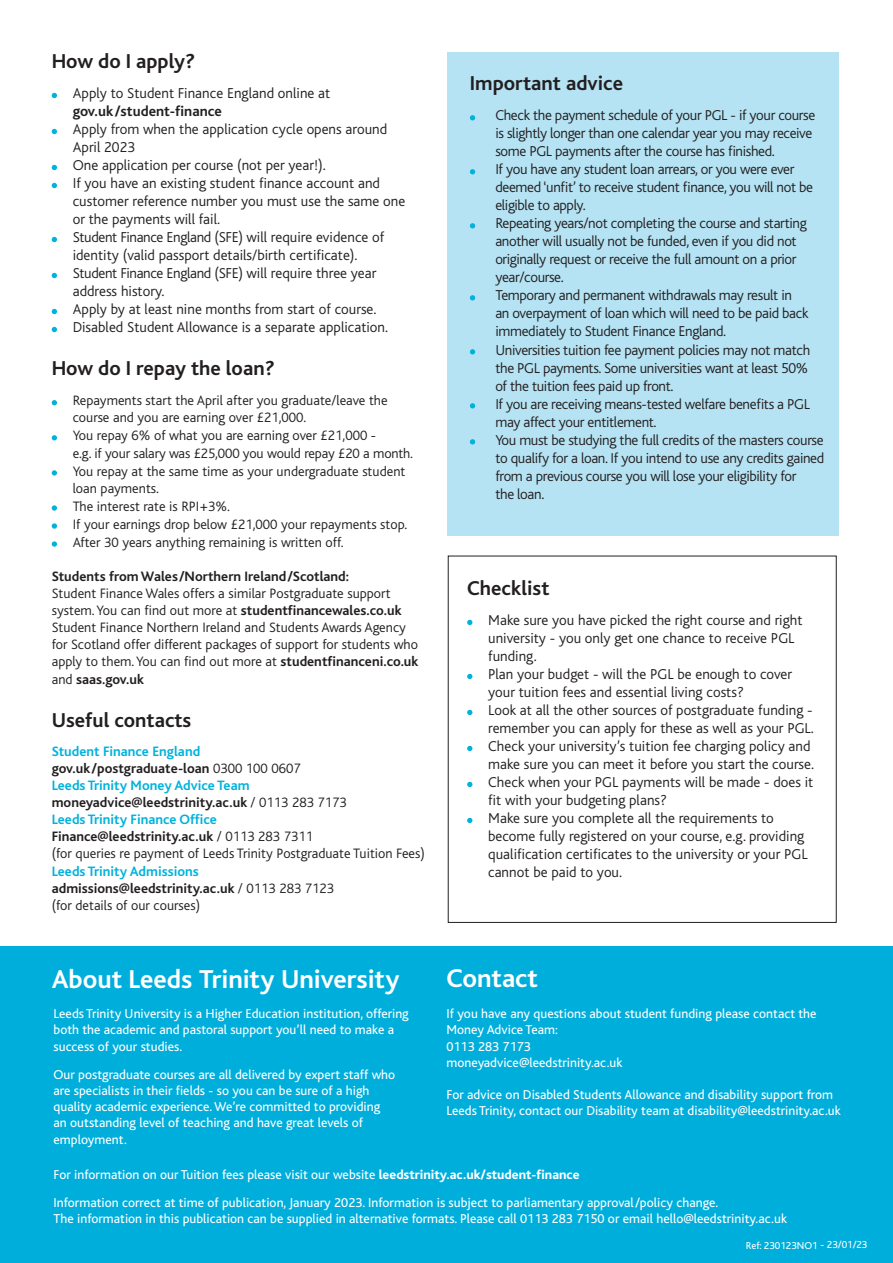
<style>
.page{position:relative;width:893px;height:1263px;background:#fff}
.page>*{position:absolute;margin:0;border:0;box-sizing:border-box;transform-origin:0 0}
.t1{font:700 27px "Bliss";color:#fff}
.t2{font:700 21px "Bliss";color:#231f20}
.t3{font:300 15px/18px "Bliss";letter-spacing:-.01em;color:#231f20}
.t4{font:300 14.25px/17.1px "Bliss";color:#231f20}
.t5{font:700 14.25px/17.1px "Bliss";color:#231f20}
.t6{font:13.5px/16.2px "Bliss";color:#fff}
.t7{font:10.5px "Bliss";color:#fff}
.s1{font-weight:700}
.s2{color:#00b2dc}
.s3{font-weight:300}
.s4{font-weight:800}
</style>
<div class="page">
<div style="left:448px;top:52px;width:391px;height:483px;background:#b5e3f3"></div>
<div style="left:0;top:946px;width:893px;height:317px;background:#00aedc"></div>
<svg style="left:52px;top:93px;width:5px;height:5px"></svg>
<svg style="left:52px;top:129px;width:5px;height:5px"></svg>
<svg style="left:52px;top:165px;width:5px;height:5px"></svg>
<svg style="left:52px;top:183px;width:5px;height:5px"></svg>
<svg style="left:52px;top:237px;width:5px;height:5px"></svg>
<svg style="left:52px;top:273px;width:5px;height:5px"></svg>
<svg style="left:52px;top:309px;width:5px;height:5px"></svg>
<svg style="left:52px;top:327px;width:5px;height:5px"></svg>
<svg style="left:52px;top:400px;width:5px;height:5px"></svg>
<svg style="left:52px;top:435px;width:5px;height:5px"></svg>
<svg style="left:52px;top:470px;width:5px;height:6px"></svg>
<svg style="left:52px;top:505px;width:5px;height:6px"></svg>
<svg style="left:52px;top:523px;width:5px;height:6px"></svg>
<svg style="left:52px;top:541px;width:5px;height:6px"></svg>
<svg style="left:470px;top:115px;width:5px;height:5px"></svg>
<svg style="left:470px;top:169px;width:5px;height:5px"></svg>
<svg style="left:470px;top:223px;width:5px;height:5px"></svg>
<svg style="left:470px;top:295px;width:5px;height:5px"></svg>
<svg style="left:470px;top:349px;width:5px;height:5px"></svg>
<svg style="left:470px;top:403px;width:5px;height:5px"></svg>
<svg style="left:470px;top:439px;width:5px;height:5px"></svg>
<div style="left:448px;top:556px;width:389px;height:367px;border:1px solid #231f20"></div>
<svg style="left:467px;top:620px;width:5px;height:5px"></svg>
<svg style="left:467px;top:674px;width:5px;height:5px"></svg>
<svg style="left:467px;top:710px;width:5px;height:5px"></svg>
<svg style="left:467px;top:746px;width:5px;height:5px"></svg>
<svg style="left:467px;top:782px;width:5px;height:5px"></svg>
<svg style="left:467px;top:818px;width:5px;height:5px"></svg>
<p class="t2" style="left:52px;top:50px;width:145px">How do I apply?</p>
<p class="t3" style="left:73px;top:84px;width:259px">Apply to Student Finance England online at <span class="s1">gov.uk/student-finance</span></p>
<p class="t3" style="left:73px;top:120px;width:316px">Apply from when the application cycle opens around<br>April 2023</p>
<p class="t3" style="left:73px;top:156px;width:255px">One application per course (not per year!).</p>
<p class="t3" style="left:73px;top:174px;width:334px">If you have an existing student finance account and customer reference number you must use the same one or the payments will fail.</p>
<p class="t3" style="left:73px;top:228px;width:313px">Student Finance England (SFE) will require evidence of identity (valid passport details/birth certificate).</p>
<p class="t3" style="left:73px;top:264px;width:305px">Student Finance England (SFE) will require three year address history.</p>
<p class="t3" style="left:73px;top:300px;width:305px">Apply by at least nine months from start of course.</p>
<p class="t3" style="left:73px;top:318px;width:317px">Disabled Student Allowance is a separate application.</p>
<p class="t2" style="left:52px;top:358px;width:225px">How do I repay the loan?</p>
<p class="t4" style="left:73px;top:392px;width:316px">Repayments start the April after you graduate/leave the course and you are earning over £21,000.</p>
<p class="t4" style="left:73px;top:427px;width:342px">You repay 6% of what you are earning over £21,000 -<br>e.g. if your salary was £25,000 you would repay £20 a month.</p>
<p class="t4" style="left:73px;top:463px;width:334px">You repay at the same time as your undergraduate student loan payments.</p>
<p class="t4" style="left:73px;top:498px;width:159px">The interest rate is RPI+3%.</p>
<p class="t4" style="left:73px;top:516px;width:336px">If your earnings drop below £21,000 your repayments stop.</p>
<p class="t4" style="left:73px;top:534px;width:272px">After 30 years anything remaining is written off.</p>
<p class="t4" style="left:52px;top:568px;width:368px"><span class="s1">Students from Wales/Northern Ireland/Scotland:<br></span>Student Finance Wales offers a similar Postgraduate support system. You can find out more at <span class="s1">studentfinancewales.co.uk </span>Student Finance Northern Ireland and Students Awards Agency for Scotland offer different packages of support for students who apply to them. You can find out more at <span class="s1">studentfinanceni.co.uk </span>and <span class="s1">saas.gov.uk</span></p>
<p class="t2" style="left:52px;top:709px;width:141px">Useful contacts</p>
<p class="t5" style="left:52px;top:743px;width:297px"><span class="s2">Student Finance England </span>gov.uk/postgraduate-loan <span class="s3">0300 100 0607<br></span><span class="s2">Leeds Trinity Money Advice Team </span>moneyadvice@leedstrinity.ac.uk <span class="s3">/ 0113 283 7173</span></p>
<p class="t5" style="left:52px;top:811px;width:263px"><span class="s2">Leeds Trinity Finance Office<br></span>Finance@leedstrinity.ac.uk <span class="s3">/ 0113 283 7311</span></p>
<p class="t4" style="left:52px;top:845px;width:375px">(for queries re payment of Leeds Trinity Postgraduate Tuition Fees)</p>
<p class="t5" style="left:52px;top:863px;width:284px"><span class="s2">Leeds Trinity Admissions </span>admissions@leedstrinity.ac.uk <span class="s3">/ 0113 283 7123</span></p>
<p class="t4" style="left:52px;top:897px;width:150px">(for details of our courses)</p>
<p class="t1" style="left:52px;top:965px;width:349px">About Leeds Trinity University</p>
<p class="t2" style="left:470px;top:73px;width:155px">Important advice</p>
<p class="t3" style="left:495px;top:107px;width:321px">Check the payment schedule of your PGL - if your course is slightly longer than one calendar year you may receive some PGL payments after the course has finished.</p>
<p class="t3" style="left:495px;top:161px;width:319px">If you have any student loan arrears, or you were ever deemed ‘unfit’ to receive student finance, you will not be eligible to apply.</p>
<p class="t3" style="left:495px;top:215px;width:315px">Repeating years/not completing the course and starting another will usually not be funded, even if you did not originally request or receive the full amount on a prior year/course.<br>Temporary and permanent withdrawals may result in an overpayment of loan which will need to be paid back immediately to Student Finance England.</p>
<p class="t3" style="left:495px;top:341px;width:317px">Universities tuition fee payment policies may not match the PGL payments. Some universities want at least 50% of the tuition fees paid up front.</p>
<p class="t3" style="left:495px;top:395px;width:316px">If you are receiving means-tested welfare benefits a PGL may affect your entitlement.</p>
<p class="t3" style="left:495px;top:431px;width:330px">You must be studying the full credits of the masters course to qualify for a loan. If you intend to use any credits gained from a previous course you will lose your eligibility for<br>the loan.</p>
<p class="t2" style="left:467px;top:577px;width:84px">Checklist</p>
<p class="t3" style="left:488px;top:611px;width:316px">Make sure you have picked the right course and right university - you only get one chance to receive PGL funding.</p>
<p class="t3" style="left:488px;top:665px;width:306px">Plan your budget - will the PGL be enough to cover your tuition fees and essential living costs?</p>
<p class="t3" style="left:488px;top:701px;width:327px">Look at all the other sources of postgraduate funding - remember you can apply for these as well as your PGL.</p>
<p class="t3" style="left:488px;top:737px;width:327px">Check your university’s tuition fee charging policy and make sure you can meet it before you start the course.</p>
<p class="t3" style="left:488px;top:773px;width:327px">Check when your PGL payments will be made - does it fit with your budgeting plans?</p>
<p class="t3" style="left:488px;top:809px;width:321px">Make sure you complete all the requirements to become fully registered on your course, e.g. providing qualification certificates to the university or your PGL cannot be paid to you.</p>
<p class="t1" style="left:446px;top:964px;width:93px">Contact</p>
<p class="t6" style="left:54px;top:1006px;width:357px">Leeds Trinity University is a Higher Education institution, offering both the academic and pastoral support you’ll need to make a success of your studies.</p>
<p class="t6" style="left:54px;top:1066px;width:343px">Our postgraduate courses are all delivered by expert staff who are specialists in their fields - so you can be sure of a high quality academic experience. We’re committed to providing an outstanding level of teaching and have great levels of employment.</p>
<p class="t6" style="left:54px;top:1166px;width:527px">For information on our Tuition fees please visit our website <span class="s4">leedstrinity.ac.uk/student-finance</span></p>
<p class="t6" style="left:54px;top:1195px;width:735px">Information correct at time of publication, January 2023. Information is subject to parliamentary approval/policy change.<br>The information in this publication can be supplied in alternative formats. Please call 0113 283 7150 or email hello@leedstrinity.ac.uk</p>
<p class="t6" style="left:446px;top:1006px;width:372px">If you have any questions about student funding please contact the<br>Money Advice Team:</p>
<p class="t6" style="left:446px;top:1038px;width:178px">0113 283 7173 moneyadvice@leedstrinity.ac.uk</p>
<p class="t6" style="left:446px;top:1087px;width:396px">For advice on Disabled Students Allowance and disability support from<br>Leeds Trinity, contact our Disability team at disability@leedstrinity.ac.uk</p>
<p class="t7" style="left:746px;top:1240px;width:79px">Ref: 230123NO13</p>
<p class="t7" style="left:820px;top:1239px;width:48px">- 23/01/23</p>
</div>
